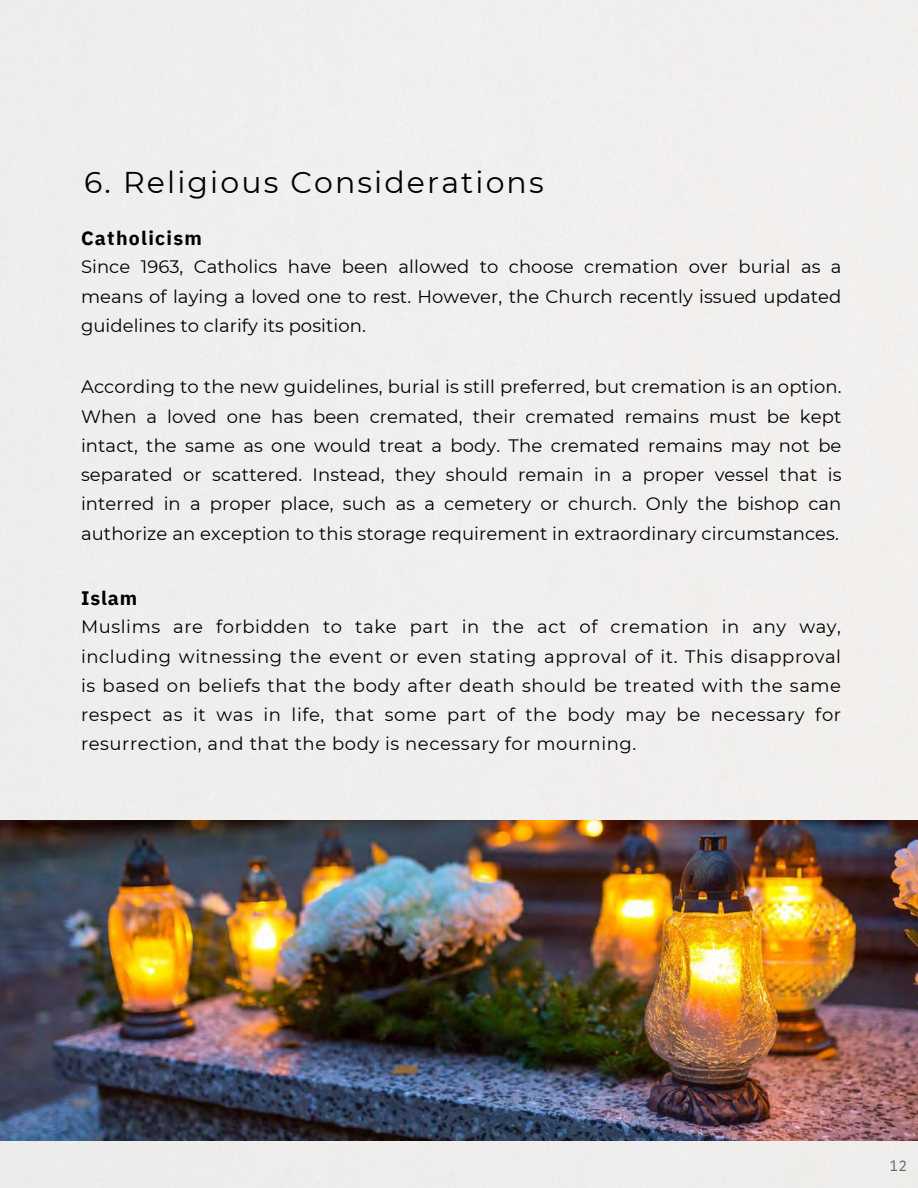
<style>
.page{position:relative;width:918px;height:1188px;background:#f0efee}
.page>*{position:absolute;margin:0;border:0;box-sizing:border-box;transform-origin:0 0}
.t1{font:30px "Montserrat";letter-spacing:.07em;color:#000}
.t2{font:700 19.5px "IBM Plex Sans";letter-spacing:.065em;color:#000}
.t3{font:18px/29.2px "Montserrat";letter-spacing:.005em;color:#000;text-align:justify}
.t4{font:15px "IBM Plex Sans Cond";color:#5f6b72}
</style>
<div class="page">
<img style="left:0;top:821px;width:918px;height:319px">
<p class="t1" style="left:84px;top:164px;width:461px">6. Religious Considerations</p>
<p class="t2" style="left:81px;top:225px;width:122px">Catholicism</p>
<p class="t3" style="left:81px;top:252px;width:762px">Since 1963, Catholics have been allowed to choose cremation over burial as a means of laying a loved one to rest. However, the Church recently issued updated guidelines to clarify its position.</p>
<p class="t3" style="left:81px;top:372px;width:762px">According to the new guidelines, burial is still preferred, but cremation is an option.<br>When a loved one has been cremated, their cremated remains must be kept intact, the same as one would treat a body. The cremated remains may not be separated or scattered. Instead, they should remain in a proper vessel that is interred in a proper place, such as a cemetery or church. Only the bishop can authorize an exception to this storage requirement in extraordinary circumstances.</p>
<p class="t2" style="left:81px;top:585px;width:58px">Islam</p>
<p class="t3" style="left:81px;top:612px;width:762px">Muslims are forbidden to take part in the act of cremation in any way, including witnessing the event or even stating approval of it. This disapproval is based on beliefs that the body after death should be treated with the same respect as it was in life, that some part of the body may be necessary for resurrection, and that the body is necessary for mourning.</p>
<p class="t4" style="left:890px;top:1155px;width:19px">12</p>
</div>
